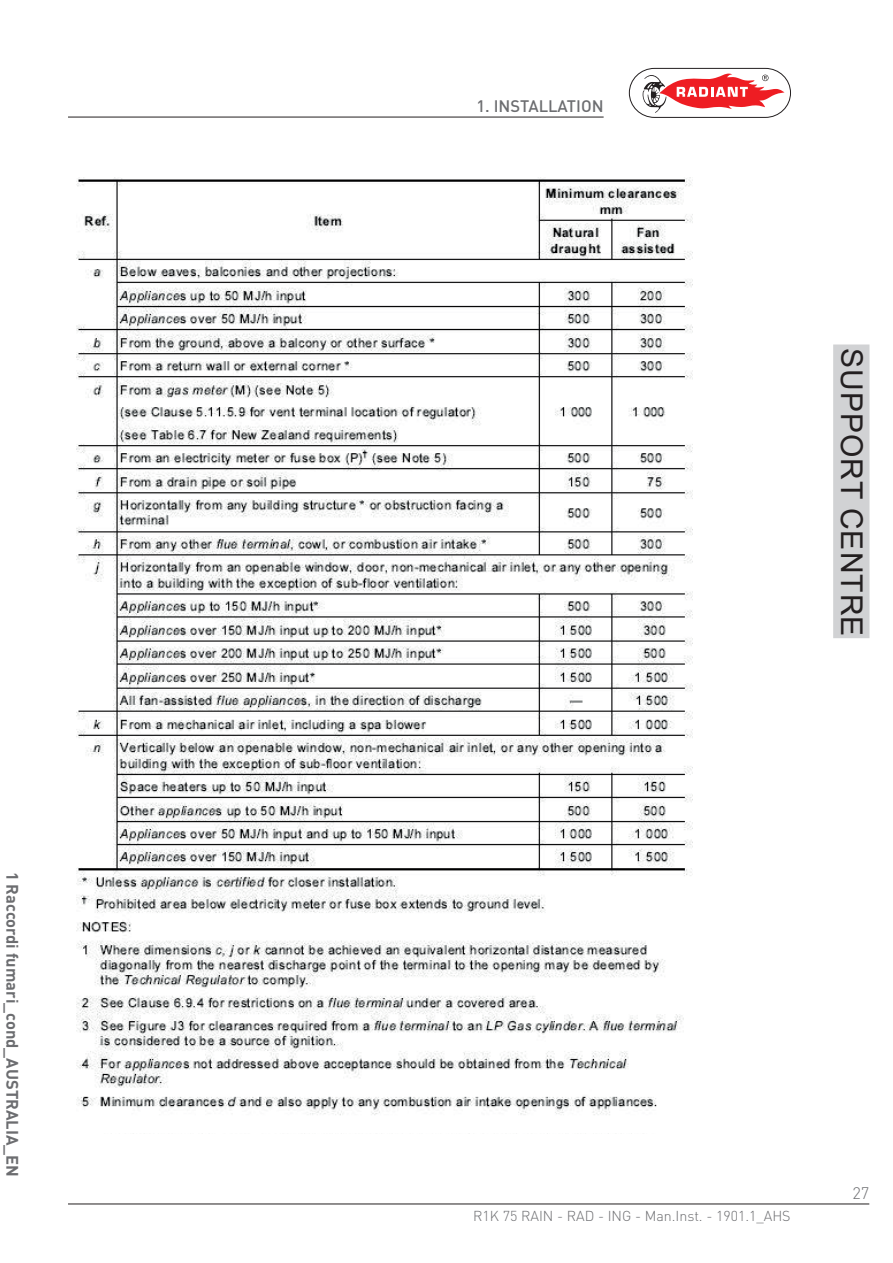
<style>
.page{position:relative;width:893px;height:1263px;background:#fff}
.page>*{position:absolute;margin:0;border:0;box-sizing:border-box;transform-origin:0 0}
.t1{font:30px "Arial";letter-spacing:.035em;color:#231f20}
.t2{font:700 16.5px "DIN";color:#6c6d70}
.t3{font:500 16.5px "DIN";color:#6c6d70}
.t4{font:300 16.5px "DIN";color:#6c6d70}
.t5{font:300 14.25px "DIN";color:#6c6d70}
</style>
<div class="page">
<hr style="left:68px;top:1204px;width:801px;height:1px;background:#231f20">
<hr style="left:68px;top:117px;width:536px;height:1px;background:#231f20">
<svg style="left:629px;top:68px;width:162px;height:50px"></svg>
<div style="left:834px;top:345px;width:35px;height:292px;background:#d1d2d4"></div>
<div style="left:833px;top:345px;width:36px;height:293px;border:2px solid #d1d2d4"></div>
<img style="left:76px;top:177px;width:617px;height:957px">
<p class="t2" style="left:19px;top:872px;width:307px;rotate:90deg">1 Raccordi fumari_cond_AUSTRALIA_EN</p>
<p class="t3" style="left:476px;top:100px;width:129px">1. INSTALLATION</p>
<h1 class="t1" style="left:868px;top:348px;width:290px;rotate:90deg">SUPPORT CENTRE</h1>
<p class="t5" style="left:473px;top:1210px;width:319px">R1K 75 RAIN - RAD - ING - Man.Inst. - 1901.1_AHS</p>
<p class="t4" style="left:852px;top:1187px;width:18px">27</p>
</div>
